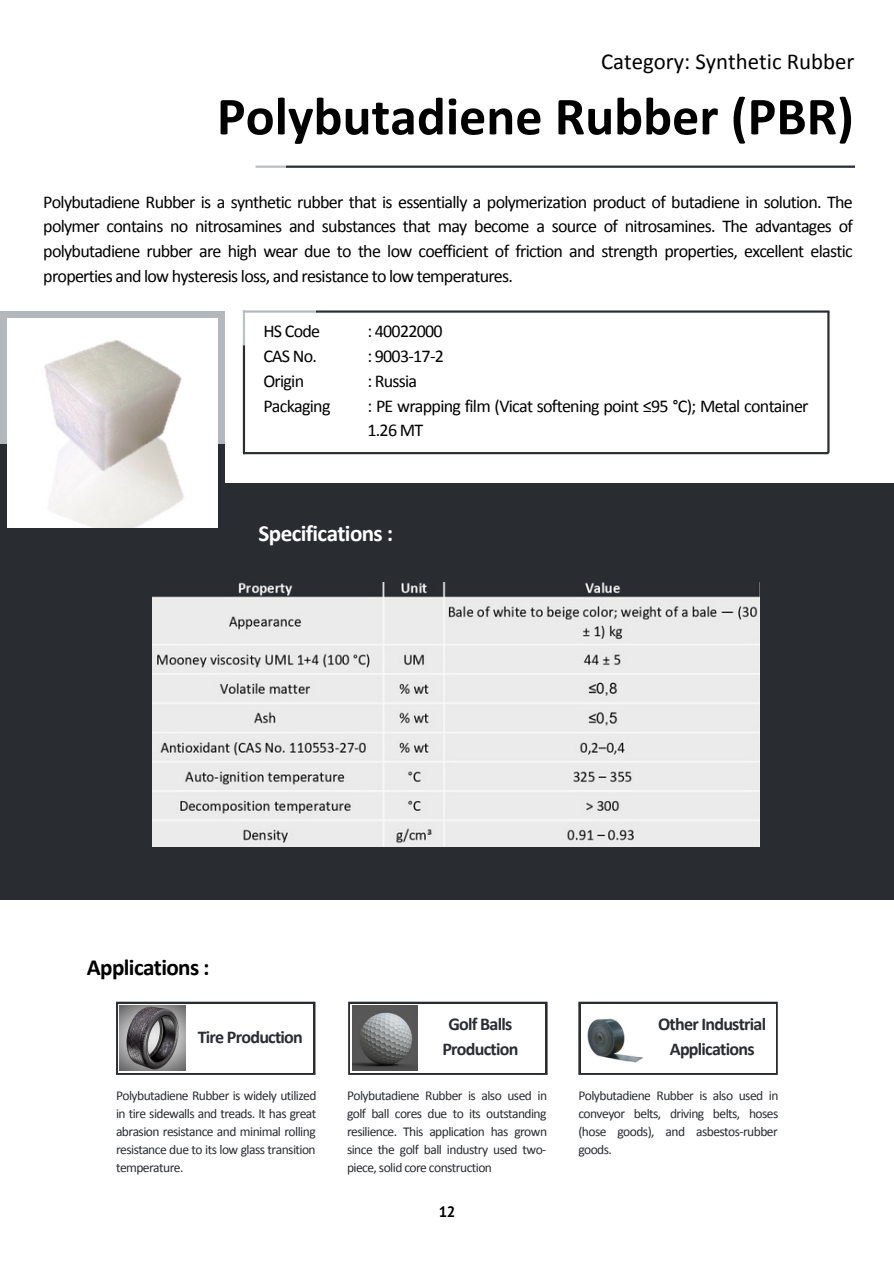
<style>
.page{position:relative;width:894px;height:1264px;background:#fff}
.page>*{position:absolute;margin:0;border:0;box-sizing:border-box;transform-origin:0 0}
.t1{font:700 54px "Calibri";color:#000}
.t2{font:700 23.1px "Calibri";letter-spacing:-.025em;color:#fff}
.t3{font:700 23.1px "Calibri";letter-spacing:-.025em;color:#000}
.t4{font:22.8px "Calibri";color:#000}
.t5{font:18px/24.8px "Calibri";letter-spacing:-.04em;color:#000;text-align:justify}
.t6{font:700 18px/24.8px "Calibri";letter-spacing:-.04em;color:#292c31;text-align:center}
.t7{font:700 15px "PT Sans";color:#000}
.t8{font:13.5px/18px "Calibri";letter-spacing:-.04em;color:#292c31;text-align:justify}
</style>
<div class="page">
<div style="left:0;top:483px;width:893px;height:416px;background:#292c31"></div>
<hr style="left:286px;top:165px;width:568px;height:3px;background:#292c31">
<div style="left:0;top:442px;width:224px;height:107px;background:#292c31"></div>
<hr style="left:244px;top:452px;width:583px;height:2px;background:#292c31">
<hr style="left:827px;top:311px;width:2px;height:142px;background:#292c31">
<hr style="left:243px;top:345px;width:2px;height:108px;background:#292c31">
<hr style="left:315px;top:310px;width:514px;height:3px;background:#292c31">
<hr style="left:243px;top:310px;width:2px;height:35px;background:#bcc1c4">
<hr style="left:243px;top:310px;width:72px;height:2px;background:#b3b8bd">
<svg style="left:116px;top:1001px;width:199px;height:73px"></svg>
<div style="left:118px;top:1004px;width:195px;height:68px;background:#fff"></div>
<img style="left:120px;top:1005px;width:65px;height:65px">
<svg style="left:348px;top:1001px;width:199px;height:73px"></svg>
<div style="left:350px;top:1004px;width:195px;height:68px;background:#fff"></div>
<img style="left:352px;top:1005px;width:65px;height:65px">
<svg style="left:578px;top:1001px;width:199px;height:73px"></svg>
<div style="left:580px;top:1004px;width:195px;height:68px;background:#fff"></div>
<img style="left:587px;top:1018px;width:56px;height:45px">
<img style="left:153px;top:582px;width:605px;height:264px">
<div style="left:0;top:311px;width:224px;height:133px;background:#b3b8bd"></div>
<img style="left:8px;top:318px;width:209px;height:209px">
<hr style="left:255px;top:165px;width:31px;height:3px;background:#bcc1c4">
<p class="t4" style="left:601px;top:52px;width:255px">Category: Synthetic Rubber</p>
<p class="t1" style="left:217px;top:94px;width:638px">Polybutadiene Rubber (PBR)</p>
<p class="t5" style="left:43px;top:191px;width:811px">Polybutadiene Rubber is a synthetic rubber that is essentially a polymerization product of butadiene in solution. The polymer contains no nitrosamines and substances that may become a source of nitrosamines. The advantages of polybutadiene rubber are high wear due to the low coefficient of friction and strength properties, excellent elastic properties and low hysteresis loss, and resistance to low temperatures.</p>
<p class="t5" style="left:263px;top:320px;width:58px">HS Code</p>
<p class="t5" style="left:263px;top:345px;width:55px">CAS No.</p>
<p class="t5" style="left:263px;top:370px;width:42px">Origin</p>
<p class="t5" style="left:263px;top:395px;width:69px">Packaging</p>
<p class="t5" style="left:367px;top:320px;width:77px">: 40022000</p>
<p class="t5" style="left:367px;top:345px;width:78px">: 9003-17-2</p>
<p class="t5" style="left:367px;top:370px;width:51px">: Russia</p>
<p class="t5" style="left:367px;top:395px;width:442px">: PE wrapping film (Vicat softening point ≤95 °C); Metal container<br>1.26 MT</p>
<p class="t2" style="left:258px;top:524px;width:136px">Specifications :</p>
<p class="t3" style="left:87px;top:957px;width:124px">Applications :</p>
<p class="t6" style="left:198px;top:1025px;width:107px">Tire Production</p>
<p class="t8" style="left:116px;top:1087px;width:202px">Polybutadiene Rubber is widely utilized in tire sidewalls and treads. It has great abrasion resistance and minimal rolling resistance due to its low glass transition temperature.</p>
<p class="t6" style="left:442px;top:1013px;width:77px">Golf Balls<br>Production</p>
<p class="t6" style="left:658px;top:1013px;width:109px">Other Industrial<br>Applications</p>
<p class="t8" style="left:578px;top:1087px;width:201px">Polybutadiene Rubber is also used in conveyor belts, driving belts, hoses (hose goods), and asbestos-rubber goods.</p>
<p class="t8" style="left:347px;top:1087px;width:201px">Polybutadiene Rubber is also used in golf ball cores due to its outstanding resilience. This application has grown since the golf ball industry used two&shy;piece, solid core construction</p>
<p class="t7" style="left:439px;top:1202px;width:18px">12</p>
</div>
